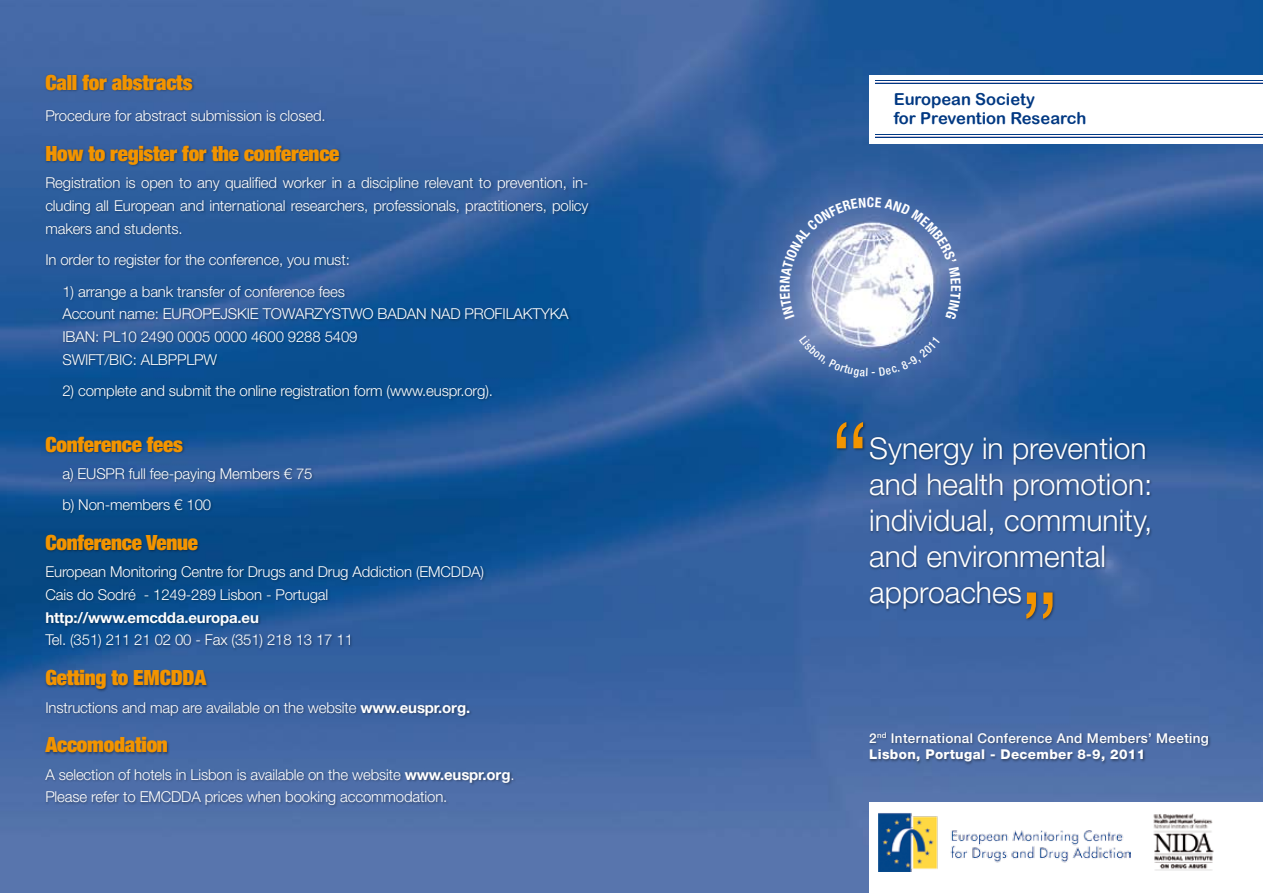
<style>
.page{position:relative;width:1263px;height:893px;background:#fff}
.page>*{position:absolute;margin:0;border:0;box-sizing:border-box;transform-origin:0 0}
.t1{font:300 108px "Helvetica Neue LT Std";color:#f29400}
.t2{font:300 30px/36px "Helvetica Neue LT Std";color:#fff}
.t3{font:900 condensed 21px "Helvetica Neue LT Std";letter-spacing:-.01em;color:#f29400}
.t4{font:16.5px/18.8px "Arial Rounded MT Bold";color:#003882}
.t5{font:300 15px/22.8px "Helvetica Neue LT Std";letter-spacing:-.01em;color:#fff}
.t6{font:700 15px "Helvetica Neue LT Std";letter-spacing:-.01em;color:#fff}
.t7{font:500 13.5px/16.2px "Helvetica Neue LT Std";letter-spacing:.025em;color:#fff}
.s1{font-weight:700}
.s2{font-weight:800}
</style>
<div class="page">
<img style="left:0;top:0;width:1263px;height:893px">
<div style="left:869px;top:802px;width:394px;height:91px;background:#fff"></div>
<div style="left:867px;top:730px;width:345px;height:36px;background:#000;opacity:.4"></div>
<div style="left:868px;top:434px;width:285px;height:179px;background:#000;opacity:.4"></div>
<div style="left:1024px;top:590px;width:32px;height:32px;background:#000;opacity:.4"></div>
<div style="left:834px;top:420px;width:33px;height:32px;background:#000;opacity:.4"></div>
<div style="left:869px;top:75px;width:394px;height:68px;background:#fff"></div>
<hr style="left:875px;top:81px;width:388px;height:3px;background:#003882">
<hr style="left:875px;top:81px;width:388px;height:1px;background:#fff">
<hr style="left:875px;top:135px;width:388px;height:3px;background:#003882">
<hr style="left:875px;top:135px;width:388px;height:1px;background:#fff">
<img style="left:1153px;top:813px;width:61px;height:58px">
<img style="left:879px;top:813px;width:251px;height:59px">
<div style="left:43px;top:72px;width:549px;height:737px;background:#000;opacity:.4"></div>
<svg style="left:799px;top:335px;width:141px;height:43px;background:#5978ae"></svg>
<svg style="left:780px;top:197px;width:181px;height:123px"></svg>
<h3 class="t3" style="left:45px;top:69px;width:149px">Call for abstracts</h3>
<p class="t5" style="left:45px;top:104px;width:282px">Procedure for abstract submission is closed.</p>
<h3 class="t3" style="left:45px;top:140px;width:295px">How to register for the conference</h3>
<p class="t5" style="left:45px;top:171px;width:545px;text-align:justify">Registration is open to any qualified worker in a discipline relevant to prevention, in&shy;cluding all European and international researchers, professionals, practitioners, policy makers and students.</p>
<p class="t5" style="left:45px;top:248px;width:306px">In order to register for the conference, you must:</p>
<p class="t5" style="left:62px;top:279px;width:508px">1) arrange a bank transfer of conference fees<br>Account name: EUROPEJSKIE TOWARZYSTWO BADAN NAD PROFILAKTYKA IBAN: PL10 2490 0005 0000 4600 9288 5409<br>SWIFT/BIC: ALBPPLPW</p>
<p class="t5" style="left:62px;top:379px;width:432px">2) complete and submit the online registration form (www.euspr.org).</p>
<h3 class="t3" style="left:45px;top:431px;width:139px">Conference fees</h3>
<p class="t5" style="left:62px;top:458px;width:252px;line-height:31.3px">a) EUSPR full fee-paying Members € 75 b) Non-members € 100</p>
<h3 class="t3" style="left:45px;top:529px;width:154px">Conference Venue</h3>
<p class="t5" style="left:45px;top:560px;width:440px">European Monitoring Centre for Drugs and Drug Addiction (EMCDDA)<br>Cais do Sodré - 1249-289 Lisbon - Portugal</p>
<p class="t6" style="left:45px;top:608px;width:215px">http://www.emcdda.europa.eu</p>
<p class="t5" style="left:45px;top:628px;width:309px">Tel. (351) 211 21 02 00 - Fax (351) 218 13 17 11</p>
<h3 class="t3" style="left:45px;top:664px;width:163px">Getting to EMCDDA</h3>
<p class="t5" style="left:45px;top:695px;width:426px">Instructions and map are available on the website <span class="s1">www.euspr.org.</span></p>
<h3 class="t3" style="left:45px;top:731px;width:124px">Accomodation</h3>
<p class="t5" style="left:45px;top:762px;width:471px">A selection of hotels in Lisbon is available on the website <span class="s1">www.euspr.org</span>.<br>Please refer to EMCDDA prices when booking accommodation.</p>
<p class="t4" style="left:894px;top:90px;width:194px">European Society<br>for Prevention Research</p>
<h1 class="t1" style="left:830px;top:395px;width:41px">“</h1>
<h2 class="t2" style="left:869px;top:430px;width:285px">Synergy in prevention and health promotion: individual, community, and environmental approaches</h2>
<h1 class="t1" style="left:1019px;top:565px;width:41px">”</h1>
<p class="t7" style="left:869px;top:730px;width:341px">2<sup>nd</sup> International Conference And Members’ Meeting<br><span class="s2">Lisbon, Portugal - December 8-9, 2011</span></p>
</div>
